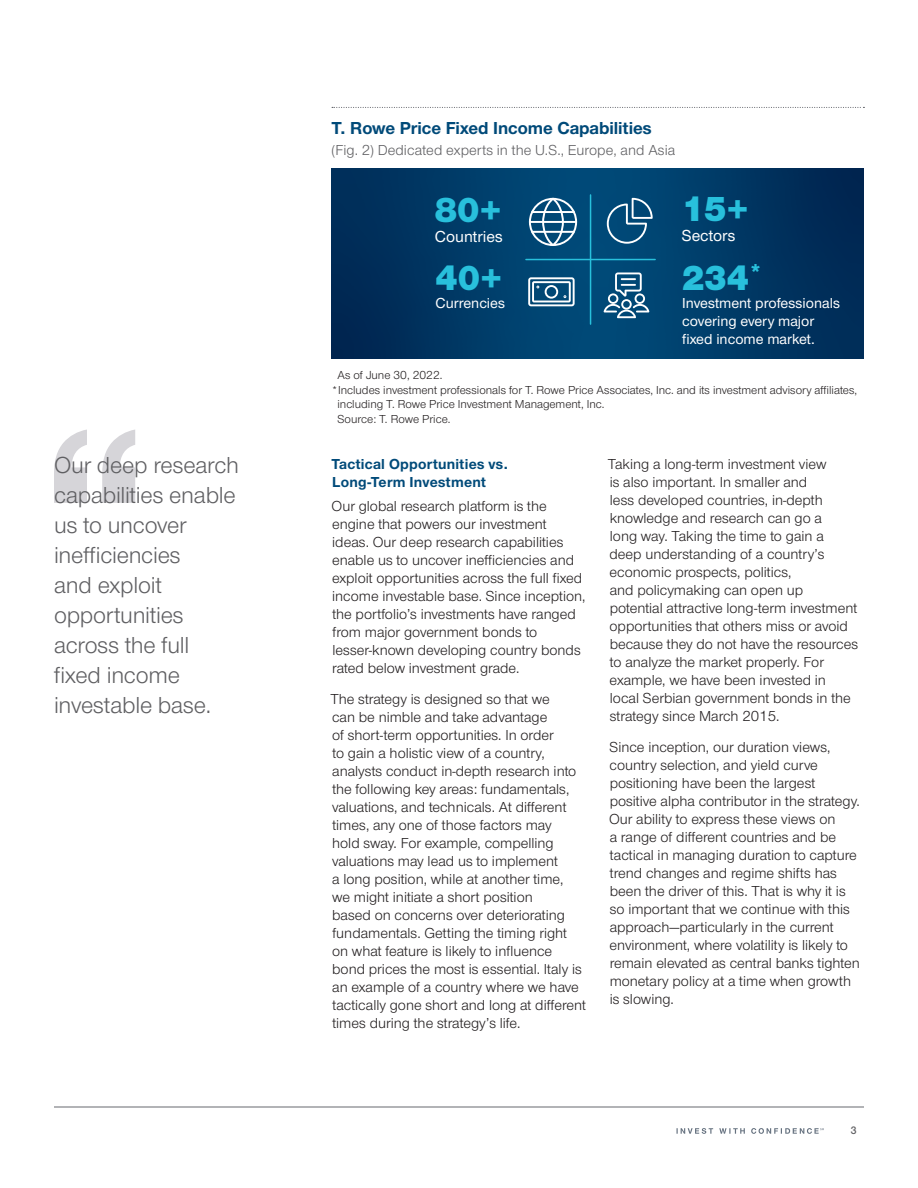
<style>
.page{position:relative;width:918px;height:1188px;background:#fff}
.page>*{position:absolute;margin:0;border:0;box-sizing:border-box;transform-origin:0 0}
.t1{font:900 36px "Nimbus Sans Novus";color:#28c0dc}
.t2{font:24px/30px "Nimbus Sans Novus";letter-spacing:-.01em;color:#5f5f62}
.t3{font:700 18px "Nimbus Sans Novus";color:#004a79}
.t4{font:500 16.5px "Nimbus Sans Novus";color:#fff}
.t5{font:15px/18px "Nimbus Sans Novus";color:#231f20}
.t6{font:500 15px/18px "Nimbus Sans Novus";color:#fff}
.t7{font:15px "Nimbus Sans Novus";letter-spacing:.005em;color:#5f5f62}
.t8{font:700 15px/18px "Nimbus Sans Novus";letter-spacing:.015em;color:#004a79}
.t9{font:12px "Nimbus Sans Novus";color:#231f20}
.t10{font:600 11.25px "Nimbus Sans Novus";color:#5f5f62}
</style>
<div class="page">
<hr style="left:54px;top:1107px;width:810px;height:1px;background:#67696f">
<svg style="left:332px;top:107px;width:532px;height:1px"></svg>
<svg style="left:332px;top:169px;width:532px;height:189px;background:#003965"></svg>
<svg style="left:529px;top:198px;width:48px;height:48px"></svg>
<svg style="left:528px;top:277px;width:47px;height:29px"></svg>
<svg style="left:607px;top:198px;width:46px;height:46px;background:#2c678d"></svg>
<svg style="left:604px;top:273px;width:45px;height:45px"></svg>
<hr style="left:526px;top:259px;width:129px;height:1px;background:#28c0dc">
<hr style="left:590px;top:195px;width:1px;height:129px;background:#28c0dc">
<svg style="left:54px;top:430px;width:81px;height:73px"></svg>
<svg style="left:677px;top:1128px;width:147px;height:6px"></svg>
<h2 class="t2" style="left:54px;top:449px;width:186px">Our deep research capabilities enable us to uncover inefficiencies<br>and exploit opportunities across the full fixed income investable base.</h2>
<p class="t3" style="left:332px;top:115px;width:322px">T. Rowe Price Fixed Income Capabilities</p>
<p class="t7" style="left:332px;top:140px;width:345px">(Fig. 2) Dedicated experts in the U.S., Europe, and Asia</p>
<h1 class="t1" style="left:435px;top:184px;width:68px">80+</h1>
<p class="t4" style="left:435px;top:225px;width:69px">Countries</p>
<h1 class="t1" style="left:436px;top:252px;width:68px">40+</h1>
<p class="t6" style="left:436px;top:294px;width:71px">Currencies</p>
<h1 class="t1" style="left:682px;top:183px;width:68px">15+</h1>
<p class="t4" style="left:682px;top:224px;width:55px">Sectors</p>
<h1 class="t1" style="left:682px;top:252px;width:81px">234<sup>*</sup></h1>
<p class="t6" style="left:682px;top:294px;width:159px">Investment professionals covering every major fixed income market.</p>
<p class="t9" style="left:338px;top:368px;width:106px">As of June 30, 2022.</p>
<p class="t9" style="left:332px;top:382px;width:527px">*Includes investment professionals for T. Rowe Price Associates, Inc. and its investment advisory affiliates,</p>
<p class="t9" style="left:338px;top:396px;width:268px">including T. Rowe Price Investment Management, Inc.</p>
<p class="t9" style="left:338px;top:411px;width:114px">Source: T. Rowe Price.</p>
<p class="t8" style="left:331px;top:454px;width:178px">Tactical Opportunities vs.<br>Long‑Term Investment</p>
<p class="t5" style="left:332px;top:496px;width:255px">Our global research platform is the engine that powers our investment ideas. Our deep research capabilities enable us to uncover inefficiencies and exploit opportunities across the full fixed income investable base. Since inception, the portfolio’s investments have ranged from major government bonds to lesser‑known developing country bonds rated below investment grade.</p>
<p class="t5" style="left:330px;top:690px;width:257px">The strategy is designed so that we<br>can be nimble and take advantage<br>of short‑term opportunities. In order<br>to gain a holistic view of a country, analysts conduct in‑depth research into the following key areas: fundamentals, valuations, and technicals. At different times, any one of those factors may<br>hold sway. For example, compelling valuations may lead us to implement<br>a long position, while at another time,<br>we might initiate a short position<br>based on concerns over deteriorating fundamentals. Getting the timing right<br>on what feature is likely to influence bond prices the most is essential. Italy is an example of a country where we have tactically gone short and long at different times during the strategy’s life.</p>
<p class="t5" style="left:608px;top:454px;width:252px">Taking a long‑term investment view<br>is also important. In smaller and<br>less developed countries, in‑depth knowledge and research can go a<br>long way. Taking the time to gain a<br>deep understanding of a country’s economic prospects, politics,<br>and policymaking can open up potential attractive long‑term investment opportunities that others miss or avoid because they do not have the resources to analyze the market properly. For example, we have been invested in<br>local Serbian government bonds in the strategy since March 2015.</p>
<p class="t5" style="left:609px;top:738px;width:252px">Since inception, our duration views, country selection, and yield curve positioning have been the largest positive alpha contributor in the strategy.<br>Our ability to express these views on<br>a range of different countries and be tactical in managing duration to capture trend changes and regime shifts has been the driver of this. That is why it is so important that we continue with this approach—particularly in the current environment, where volatility is likely to remain elevated as central banks tighten monetary policy at a time when growth is slowing.</p>
<p class="t10" style="left:851px;top:1123px;width:7px">3</p>
</div>
